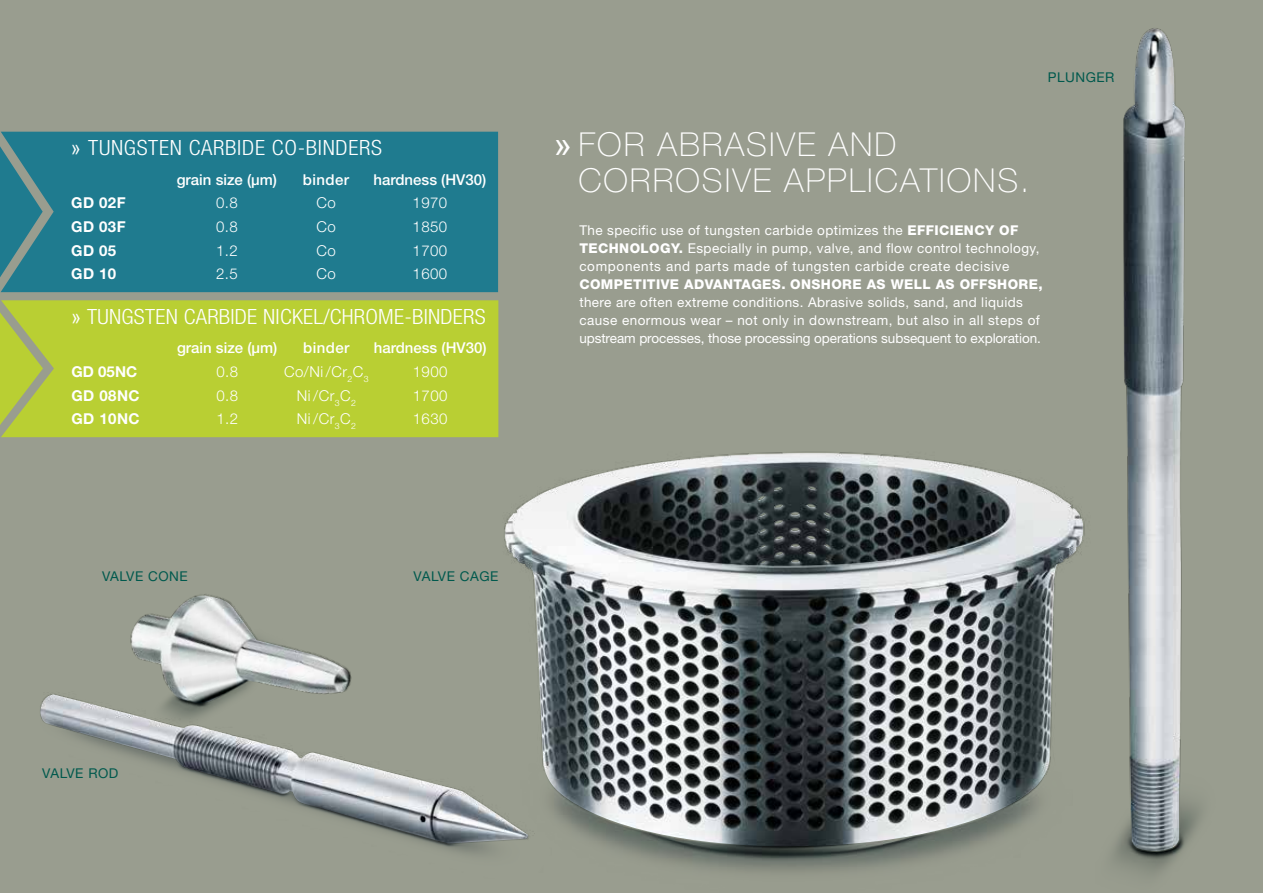
<style>
.page{position:relative;width:1263px;height:893px;background:#999d8f}
.page>*{position:absolute;margin:0;border:0;box-sizing:border-box;transform-origin:0 0}
.t1{font:100 33px/36px "Helvetica Neue";letter-spacing:.06em;color:#fff}
.t2{font:300 condensed 21px "Helvetica Neue LT Std";letter-spacing:.01em;color:#fff;scale:1.08 1}
.t3{font:300 condensed 21px "Helvetica Neue LT Std";letter-spacing:.03em;color:#fff;scale:1.08 1}
.t4{font:300 15px "Helvetica Neue LT Std";letter-spacing:.03em;color:#fff}
.t5{font:500 15px "Helvetica Neue LT Std";color:#fff}
.t6{font:700 15px "Helvetica Neue LT Std";letter-spacing:.03em;color:#fff}
.t7{font:13.5px/18px "Helvetica Neue";letter-spacing:.03em;color:#fff}
.t8{font:800 13.5px "Helvetica Neue";letter-spacing:.03em;color:#fff}
.t9{font:13.5px "Helvetica Neue";letter-spacing:.04em;color:#00594d}
.s1{font-family:"Arial Narrow";font-weight:400;font-stretch:normal}
.s2{font-family:"Arial";font-weight:400}
.s3{font-weight:800}
</style>
<div class="page">
<img style="left:472px;top:340px;width:442px;height:532px">
<img style="left:505px;top:453px;width:409px;height:393px">
<img style="left:426px;top:665px;width:134px;height:207px">
<img style="left:40px;top:694px;width:488px;height:149px">
<img style="left:74px;top:594px;width:302px;height:232px">
<img style="left:130px;top:595px;width:220px;height:108px">
<img style="left:914px;top:28px;width:287px;height:847px">
<img style="left:1123px;top:29px;width:29px;height:727px">
<svg style="left:0;top:146px;width:1px;height:131px"></svg>
<div style="left:1px;top:132px;width:497px;height:160px;background:#1f7b8f"></div>
<svg style="left:0;top:312px;width:1px;height:113px"></svg>
<div style="left:1px;top:300px;width:497px;height:137px;background:#b9cf33"></div>
<h2 class="t3" style="left:71px;top:136px;width:289px"><span class="s1">»</span> TUNGSTEN CARBIDE CO-BINDERS</h2>
<p class="t5" style="left:177px;top:170px;width:102px">grain size (µm)</p>
<p class="t5" style="left:303px;top:170px;width:48px">binder</p>
<p class="t5" style="left:373px;top:170px;width:114px">hardness (HV30)</p>
<p class="t6" style="left:71px;top:194px;width:56px">GD 02F</p>
<p class="t4" style="left:216px;top:194px;width:23px">0.8</p>
<p class="t4" style="left:316px;top:194px;width:21px">Co</p>
<p class="t4" style="left:412px;top:194px;width:36px">1970</p>
<p class="t6" style="left:71px;top:217px;width:56px">GD 03F</p>
<p class="t4" style="left:216px;top:217px;width:23px">0.8</p>
<p class="t4" style="left:316px;top:217px;width:21px">Co</p>
<p class="t4" style="left:412px;top:217px;width:36px">1850</p>
<p class="t6" style="left:71px;top:241px;width:47px">GD 05</p>
<p class="t4" style="left:216px;top:241px;width:23px">1.2</p>
<p class="t4" style="left:316px;top:241px;width:21px">Co</p>
<p class="t4" style="left:412px;top:241px;width:36px">1700</p>
<p class="t6" style="left:71px;top:265px;width:47px">GD 10</p>
<p class="t4" style="left:216px;top:265px;width:23px">2.5</p>
<p class="t4" style="left:316px;top:265px;width:21px">Co</p>
<p class="t4" style="left:412px;top:265px;width:36px">1600</p>
<h2 class="t2" style="left:71px;top:304px;width:385px"><span class="s1">»</span> TUNGSTEN CARBIDE NICKEL/CHROME-BINDERS</h2>
<p class="t5" style="left:177px;top:339px;width:102px">grain size (µm)</p>
<p class="t5" style="left:303px;top:339px;width:48px">binder</p>
<p class="t5" style="left:374px;top:339px;width:114px">hardness (HV30)</p>
<p class="t6" style="left:71px;top:362px;width:67px">GD 05NC</p>
<p class="t4" style="left:216px;top:362px;width:23px">0.8</p>
<p class="t4" style="left:284px;top:362px;width:86px">Co/Ni /Cr<sub>2</sub>C<sub>3</sub></p>
<p class="t4" style="left:413px;top:362px;width:36px">1900</p>
<p class="t6" style="left:71px;top:386px;width:70px">GD 08NC</p>
<p class="t4" style="left:216px;top:386px;width:23px">0.8</p>
<p class="t4" style="left:297px;top:386px;width:61px">Ni /Cr<sub>3</sub>C<sub>2</sub></p>
<p class="t4" style="left:413px;top:386px;width:36px">1700</p>
<p class="t6" style="left:71px;top:410px;width:70px">GD 10NC</p>
<p class="t4" style="left:216px;top:410px;width:23px">1.2</p>
<p class="t4" style="left:297px;top:410px;width:61px">Ni /Cr<sub>3</sub>C<sub>2</sub></p>
<p class="t4" style="left:413px;top:410px;width:36px">1630</p>
<p class="t9" style="left:102px;top:568px;width:87px">VALVE CONE</p>
<p class="t9" style="left:414px;top:568px;width:86px">VALVE CAGE</p>
<h1 class="t1" style="left:578px;top:126px;width:453px;text-indent:-24px"><span class="s2">»</span> FOR ABRASIVE AND<br>CORROSIVE APPLICATIONS.</h1>
<p class="t9" style="left:1048px;top:69px;width:68px">PLUNGER</p>
<p class="t7" style="left:579px;top:221px;width:462px">The specific use of tungsten carbide optimizes the <span class="s3">EFFICIENCY OF<br>TECHNOLOGY.</span> Especially in pump, valve, and flow control technology, components and parts made of tungsten carbide create decisive</p>
<p class="t8" style="left:579px;top:276px;width:465px">COMPETITIVE ADVANTAGES. ONSHORE AS WELL AS OFFSHORE,</p>
<p class="t7" style="left:579px;top:293px;width:463px">there are often extreme conditions. Abrasive solids, sand, and liquids cause enormous wear – not only in downstream, but also in all steps of upstream processes, those processing operations subsequent to exploration.</p>
<p class="t9" style="left:42px;top:765px;width:78px">VALVE ROD</p>
</div>
